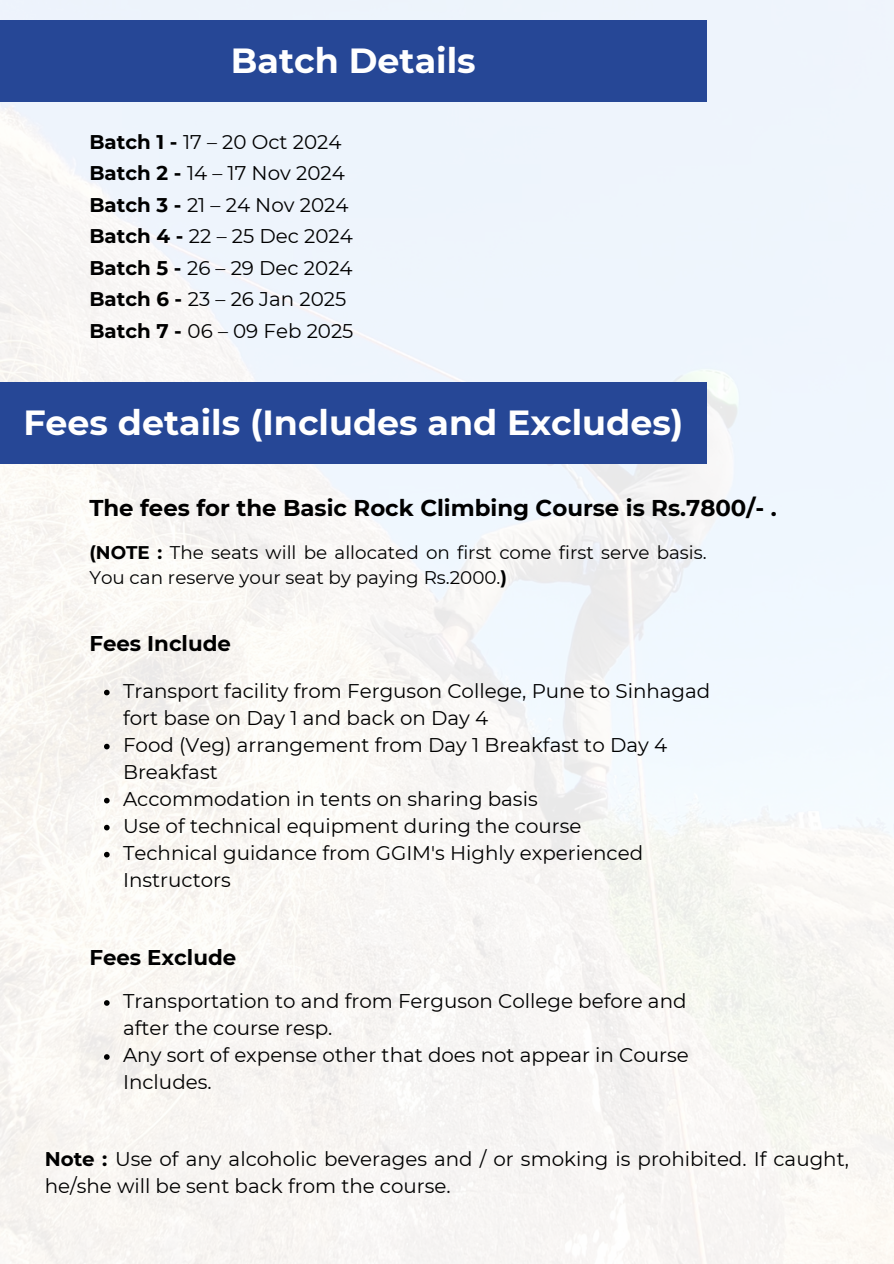
<style>
.page{position:relative;width:894px;height:1264px;background:#fff}
.page>*{position:absolute;margin:0;border:0;box-sizing:border-box;transform-origin:0 0}
.t1{font:700 34.8px "Montserrat";color:#fff}
.t2{font:700 22.8px "Montserrat";color:#000}
.t3{font:700 21.3px "Montserrat";color:#000}
.t4{font:19.8px/27px "Montserrat";color:#000}
.t5{font:18.3px/24.8px "Montserrat";color:#000}
.s1{font-weight:700}
</style>
<div class="page">
<img style="left:0;top:0;width:893px;height:1263px">
<div style="left:0;top:20px;width:706px;height:82px;background:#264796"></div>
<div style="left:0;top:382px;width:706px;height:81px;background:#264796"></div>
<svg style="left:104px;top:689px;width:6px;height:6px"></svg>
<svg style="left:104px;top:743px;width:6px;height:6px"></svg>
<svg style="left:104px;top:797px;width:6px;height:6px"></svg>
<svg style="left:104px;top:824px;width:6px;height:6px"></svg>
<svg style="left:104px;top:851px;width:6px;height:6px"></svg>
<svg style="left:104px;top:1000px;width:6px;height:5px"></svg>
<svg style="left:104px;top:1054px;width:6px;height:5px"></svg>
<p class="t1" style="left:231px;top:40px;width:246px">Batch Details</p>
<p class="t4" style="left:89px;top:128px;width:254px"><span class="s1">Batch 1 -</span> 17 – 20 Oct 2024</p>
<h1 class="t4" style="left:89px;top:160px;width:257px"><span class="s1">Batch 2 -</span> 14 – 17 Nov 2024</h1>
<p class="t4" style="left:89px;top:191px;width:260px"><span class="s1">Batch 3 -</span> 21 – 24 Nov 2024</p>
<p class="t4" style="left:89px;top:223px;width:265px"><span class="s1">Batch 4 -</span> 22 – 25 Dec 2024</p>
<p class="t4" style="left:89px;top:254px;width:265px"><span class="s1">Batch 5 -</span> 26 – 29 Dec 2024</p>
<p class="t4" style="left:89px;top:286px;width:258px"><span class="s1">Batch 6 -</span> 23 – 26 Jan 2025</p>
<p class="t4" style="left:89px;top:317px;width:265px"><span class="s1">Batch 7 -</span> 06 – 09 Feb 2025</p>
<p class="t1" style="left:23px;top:401px;width:661px">Fees details (Includes and Excludes)</p>
<h2 class="t2" style="left:89px;top:494px;width:688px">The fees for the Basic Rock Climbing Course is Rs.7800/- .</h2>
<p class="t5" style="left:89px;top:540px;width:618px"><span class="s1">(NOTE :</span> The seats will be allocated on first come first serve basis.<br>You can reserve your seat by paying Rs.2000.<span class="s1">)</span></p>
<p class="t3" style="left:89px;top:630px;width:143px">Fees Include</p>
<h1 class="t4" style="left:123px;top:677px;width:588px">Transport facility from Ferguson College, Pune to Sinhagad fort base on Day 1 and back on Day 4</h1>
<p class="t4" style="left:123px;top:731px;width:545px">Food (Veg) arrangement from Day 1 Breakfast to Day 4<br>Breakfast</p>
<p class="t4" style="left:123px;top:785px;width:416px">Accommodation in tents on sharing basis</p>
<h2 class="t4" style="left:123px;top:812px;width:460px">Use of technical equipment during the course</h2>
<p class="t4" style="left:123px;top:839px;width:521px">Technical guidance from GGIM's Highly experienced<br>Instructors</p>
<p class="t3" style="left:89px;top:943px;width:148px">Fees Exclude</p>
<p class="t4" style="left:123px;top:987px;width:564px">Transportation to and from Ferguson College before and after the course resp.</p>
<p class="t4" style="left:123px;top:1041px;width:567px">Any sort of expense other that does not appear in Course<br>Includes.</p>
<p class="t4" style="left:45px;top:1145px;width:805px"><span class="s1">Note :</span> Use of any alcoholic beverages and / or smoking is prohibited. If caught, he/she will be sent back from the course.</p>
</div>
